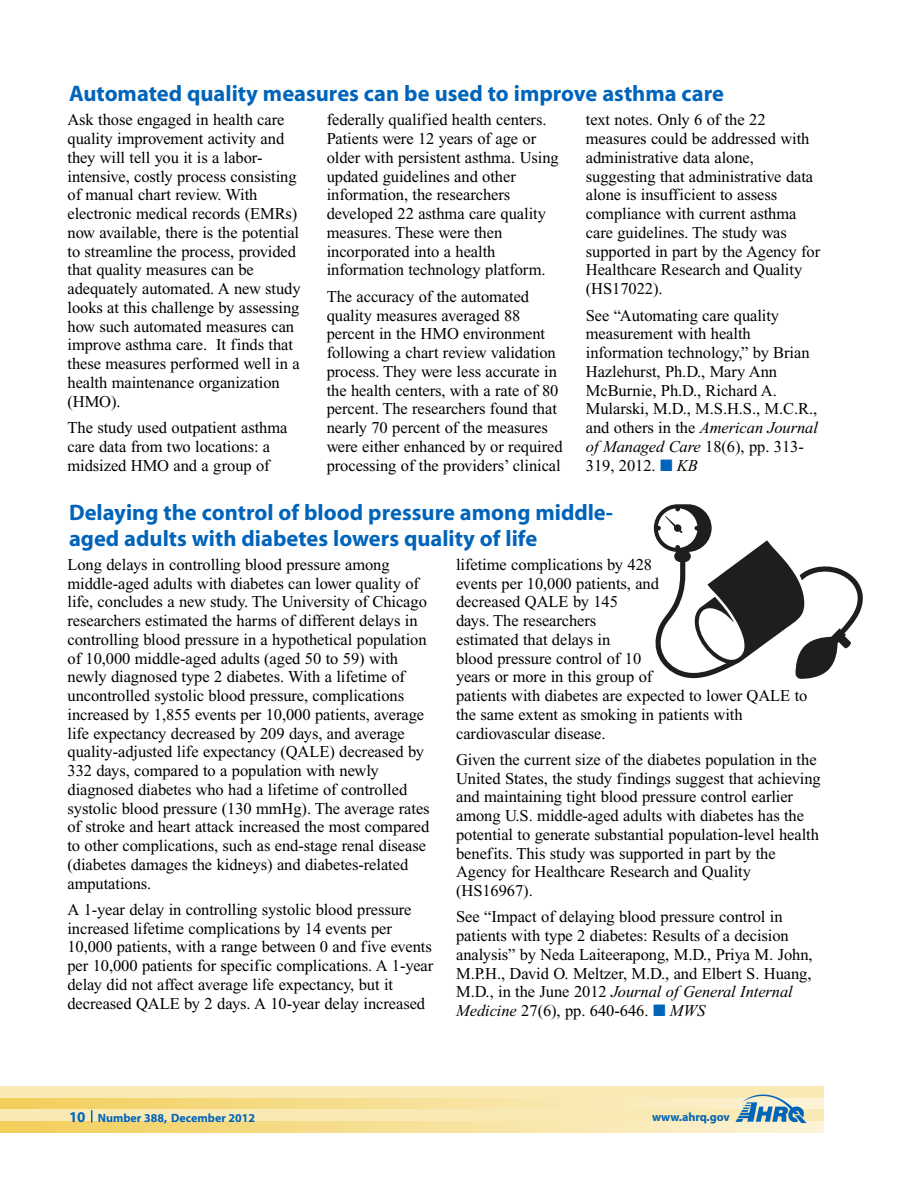
<style>
.page{position:relative;width:918px;height:1188px;background:#fff}
.page>*{position:absolute;margin:0;border:0;box-sizing:border-box;transform-origin:0 0}
.t1{font:700 22.5px/25.5px "Myriad";color:#0064ba}
.t2{font:16.5px/18.8px "Times New Roman";letter-spacing:-.005em;color:#000}
.t3{font:700 12px "Myriad";color:#0064ba}
.s1{font-style:italic}
.s2{color:#0064ba}
.s3{font-size:15px}
</style>
<div class="page">
<div style="left:0;top:1087px;width:823px;height:45px;background:#f9e9b4"></div>
<svg style="left:0;top:1099px;width:823px;height:10px"></svg>
<svg style="left:0;top:1122px;width:823px;height:10px"></svg>
<svg style="left:91px;top:1110px;width:1px;height:12px"></svg>
<img style="left:733px;top:1094px;width:75px;height:30px">
<svg style="left:654px;top:504px;width:209px;height:175px"></svg>
<h1 class="t1" style="left:69px;top:82px;width:657px">Automated quality measures can be used to improve asthma care</h1>
<p class="t2" style="left:68px;top:112px;width:235px">Ask those engaged in health care quality improvement activity and they will tell you it is a labor&shy;intensive, costly process consisting of manual chart review. With electronic medical records (EMRs) now available, there is the potential to streamline the process, provided that quality measures can be adequately automated. A new study looks at this challenge by assessing how such automated measures can improve asthma care. It finds that these measures performed well in a health maintenance organization (HMO).</p>
<p class="t2" style="left:68px;top:420px;width:221px">The study used outpatient asthma care data from two locations: a midsized HMO and a group of</p>
<p class="t2" style="left:327px;top:112px;width:234px">federally qualified health centers.<br>Patients were 12 years of age or older with persistent asthma. Using updated guidelines and other information, the researchers developed 22 asthma care quality measures. These were then incorporated into a health information technology platform.</p>
<p class="t2" style="left:327px;top:288px;width:237px">The accuracy of the automated quality measures averaged 88 percent in the HMO environment following a chart review validation process. They were less accurate in the health centers, with a rate of 80 percent. The researchers found that nearly 70 percent of the measures were either enhanced by or required processing of the providers’ clinical</p>
<p class="t2" style="left:586px;top:112px;width:236px">text notes. Only 6 of the 22 measures could be addressed with administrative data alone, suggesting that administrative data alone is insufficient to assess compliance with current asthma care guidelines. The study was supported in part by the Agency for<br>Healthcare Research and Quality (HS17022).</p>
<p class="t2" style="left:586px;top:307px;width:234px">See “Automating care quality measurement with health information technology,” by Brian<br>Hazlehurst, Ph.D., Mary Ann<br>McBurnie, Ph.D., Richard A.<br>Mularski, M.D., M.S.H.S., M.C.R., and others in the <span class="s1">American Journal of Managed Care</span> 18(6), pp. 313-<br>319, 2012. <span class="s2">■</span> <span class="s1">KB</span></p>
<h1 class="t1" style="left:69px;top:502px;width:546px">Delaying the control of blood pressure among middle&shy;aged adults with diabetes lowers quality of life</h1>
<p class="t2" style="left:67px;top:556px;width:364px">Long delays in controlling blood pressure among middle-aged adults with diabetes can lower quality of life, concludes a new study. The University of Chicago researchers estimated the harms of different delays in controlling blood pressure in a hypothetical population of 10,000 middle-aged adults (aged 50 to 59) with newly diagnosed type 2 diabetes. With a lifetime of uncontrolled systolic blood pressure, complications increased by 1,855 events per 10,000 patients, average life expectancy decreased by 209 days, and average quality-adjusted life expectancy (QALE) decreased by 332 days, compared to a population with newly diagnosed diabetes who had a lifetime of controlled systolic blood pressure (130 mmHg). The average rates of stroke and heart attack increased the most compared to other complications, such as end-stage renal disease (diabetes damages the kidneys) and diabetes-related amputations.</p>
<p class="t2" style="left:67px;top:902px;width:368px">A 1-year delay in controlling systolic blood pressure increased lifetime complications by 14 events per 10,000 patients, with a range between 0 and five events per 10,000 patients for specific complications. A 1-year delay did not affect average life expectancy, but it decreased QALE by 2 days. A 10-year delay increased</p>
<p class="t2" style="left:456px;top:556px;width:353px">lifetime complications by 428<br>events per 10,000 patients, and<br>decreased QALE by 145<br>days. The researchers<br>estimated that delays in<br>blood pressure control of 10<br>years or more in this group of<br>patients with diabetes are expected to lower QALE to the same extent as smoking in patients with cardiovascular disease.</p>
<p class="t2" style="left:456px;top:752px;width:366px">Given the current size of the diabetes population in the United States, the study findings suggest that achieving and maintaining tight blood pressure control earlier among U.S. middle-aged adults with diabetes has the potential to generate substantial population-level health benefits. This study was supported in part by the Agency for Healthcare Research and Quality (HS16967).</p>
<p class="t2" style="left:456px;top:909px;width:358px">See “Impact of delaying blood pressure control in patients with type 2 diabetes: Results of a decision analysis” by Neda Laiteerapong, M.D., Priya M. John, M.P.H., David O. Meltzer, M.D., and Elbert S. Huang, M.D., in the June 2012 <span class="s1">Journal of General Internal Medicine</span> 27(6), pp. 640-646. <span class="s2">■</span> <span class="s1">MWS</span></p>
<p class="t3" style="left:69px;top:1114px;width:188px"><span class="s3">10</span> Number 388, December 2012</p>
<p class="t3" style="left:652px;top:1113px;width:79px">www.ahrq.gov</p>
</div>
